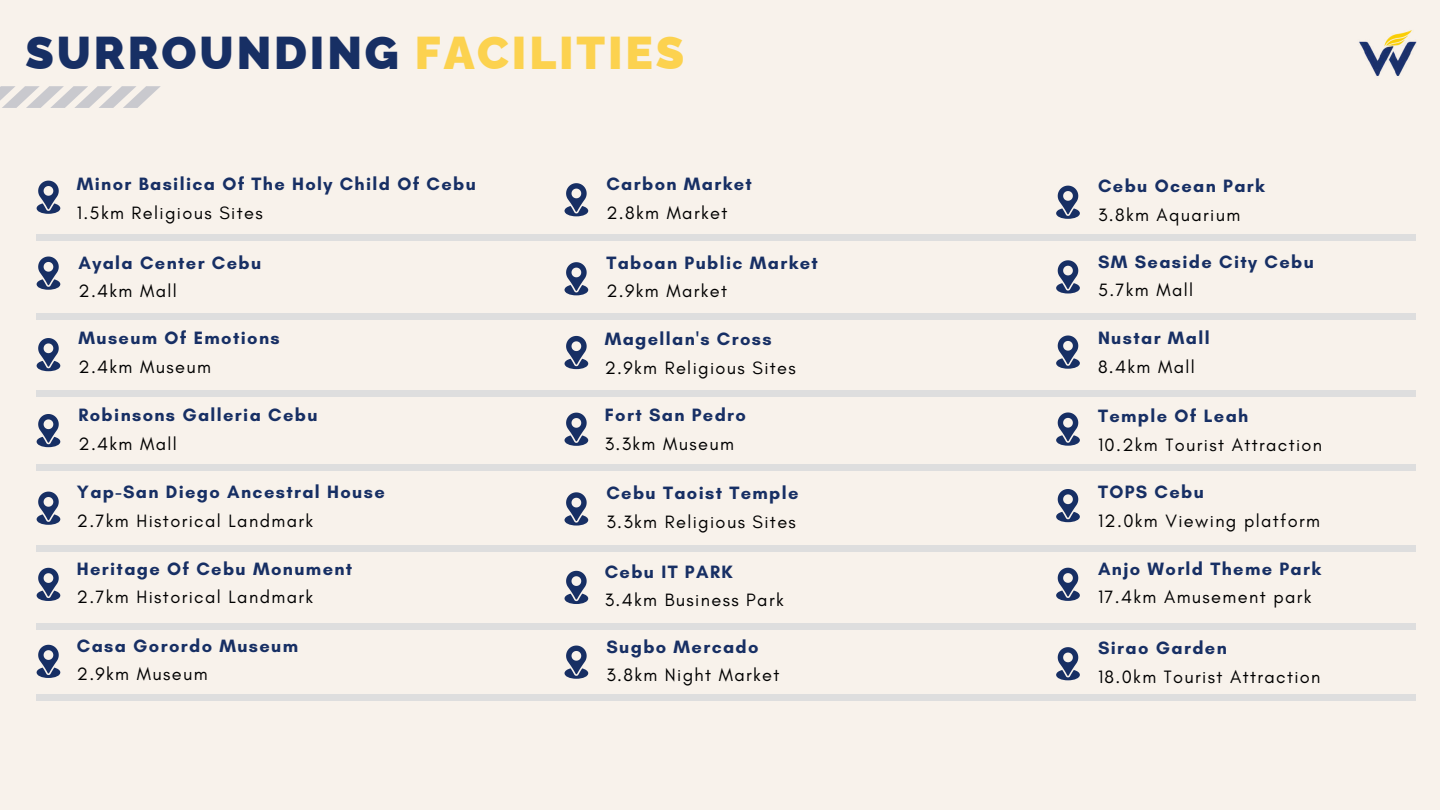
<style>
.page{position:relative;width:1440px;height:810px;background:#f8f2eb}
.page>*{position:absolute;margin:0;border:0;box-sizing:border-box;transform-origin:0 0}
.t1{font:900 46px "Raleway";letter-spacing:.06em;color:#172f64}
.t2{font:700 18.2px "Glacial Indifference";letter-spacing:.075em;color:#172f64}
.t3{font:18.2px "Glacial Indifference";letter-spacing:.075em;color:#000}
.s1{color:#fcd24f}
</style>
<div class="page">
<svg style="left:0;top:86px;width:161px;height:22px"></svg>
<img style="left:1359px;top:30px;width:58px;height:46px">
<svg style="left:37px;top:568px;width:23px;height:33px"></svg>
<svg style="left:37px;top:492px;width:23px;height:33px"></svg>
<svg style="left:37px;top:645px;width:23px;height:33px"></svg>
<svg style="left:565px;top:336px;width:23px;height:33px"></svg>
<svg style="left:37px;top:181px;width:23px;height:33px"></svg>
<svg style="left:565px;top:413px;width:23px;height:33px"></svg>
<svg style="left:565px;top:183px;width:23px;height:33px"></svg>
<svg style="left:37px;top:338px;width:23px;height:33px"></svg>
<svg style="left:565px;top:262px;width:23px;height:33px"></svg>
<svg style="left:37px;top:414px;width:23px;height:33px"></svg>
<svg style="left:37px;top:257px;width:23px;height:33px"></svg>
<svg style="left:565px;top:571px;width:23px;height:33px"></svg>
<svg style="left:565px;top:492px;width:23px;height:34px"></svg>
<svg style="left:565px;top:646px;width:23px;height:33px"></svg>
<svg style="left:1056px;top:186px;width:24px;height:33px"></svg>
<svg style="left:1056px;top:260px;width:24px;height:34px"></svg>
<svg style="left:1056px;top:335px;width:24px;height:34px"></svg>
<svg style="left:1056px;top:412px;width:24px;height:34px"></svg>
<svg style="left:1056px;top:489px;width:24px;height:33px"></svg>
<svg style="left:1056px;top:568px;width:24px;height:33px"></svg>
<svg style="left:1056px;top:647px;width:24px;height:33px"></svg>
<div style="left:37px;top:694px;width:1379px;height:6px;background:#dedede"></div>
<div style="left:37px;top:623px;width:1379px;height:7px;background:#dedede"></div>
<div style="left:37px;top:545px;width:1379px;height:6px;background:#dedede"></div>
<div style="left:37px;top:465px;width:1379px;height:6px;background:#dedede"></div>
<div style="left:37px;top:391px;width:1379px;height:6px;background:#dedede"></div>
<div style="left:37px;top:313px;width:1379px;height:6px;background:#dedede"></div>
<div style="left:37px;top:234px;width:1379px;height:6px;background:#dedede"></div>
<h1 class="t1" style="left:26px;top:26px;width:660px">SURROUNDING <span class="s1">FACILITIES</span></h1>
<p class="t2" style="left:77px;top:173px;width:401px">Minor Basilica Of The Holy Child Of Cebu</p>
<p class="t3" style="left:77px;top:202px;width:187px">1.5km Religious Sites</p>
<p class="t2" style="left:78px;top:252px;width:184px">Ayala Center Cebu</p>
<p class="t3" style="left:78px;top:280px;width:100px">2.4km Mall</p>
<p class="t2" style="left:78px;top:327px;width:203px">Museum Of Emotions</p>
<p class="t3" style="left:78px;top:356px;width:134px">2.4km Museum</p>
<p class="t2" style="left:78px;top:404px;width:241px">Robinsons Galleria Cebu</p>
<p class="t3" style="left:78px;top:432px;width:100px">2.4km Mall</p>
<p class="t2" style="left:77px;top:481px;width:309px">Yap-San Diego Ancestral House</p>
<p class="t3" style="left:77px;top:510px;width:238px">2.7km Historical Landmark</p>
<p class="t2" style="left:77px;top:558px;width:277px">Heritage Of Cebu Monument</p>
<p class="t3" style="left:77px;top:586px;width:238px">2.7km Historical Landmark</p>
<p class="t2" style="left:77px;top:635px;width:223px">Casa Gorordo Museum</p>
<p class="t3" style="left:77px;top:663px;width:132px">2.9km Museum</p>
<p class="t2" style="left:606px;top:173px;width:147px">Carbon Market</p>
<p class="t3" style="left:606px;top:202px;width:122px">2.8km Market</p>
<p class="t2" style="left:606px;top:252px;width:213px">Taboan Public Market</p>
<p class="t3" style="left:606px;top:280px;width:122px">2.9km Market</p>
<p class="t2" style="left:605px;top:328px;width:168px">Magellan's Cross</p>
<p class="t3" style="left:605px;top:356px;width:193px">2.9km Religious Sites</p>
<p class="t2" style="left:605px;top:404px;width:143px">Fort San Pedro</p>
<p class="t3" style="left:605px;top:432px;width:131px">3.3km Museum</p>
<p class="t2" style="left:606px;top:482px;width:194px">Cebu Taoist Temple</p>
<p class="t3" style="left:606px;top:511px;width:191px">3.3km Religious Sites</p>
<p class="t2" style="left:605px;top:561px;width:129px">Cebu IT PARK</p>
<p class="t3" style="left:605px;top:589px;width:180px">3.4km Business Park</p>
<p class="t2" style="left:606px;top:635px;width:154px">Sugbo Mercado</p>
<p class="t3" style="left:606px;top:664px;width:175px">3.8km Night Market</p>
<p class="t2" style="left:1098px;top:175px;width:168px">Cebu Ocean Park</p>
<p class="t3" style="left:1098px;top:203px;width:144px">3.8km Aquarium</p>
<p class="t2" style="left:1098px;top:251px;width:217px">SM Seaside City Cebu</p>
<p class="t3" style="left:1098px;top:279px;width:97px">5.7km Mall</p>
<p class="t2" style="left:1098px;top:327px;width:113px">Nustar Mall</p>
<p class="t3" style="left:1098px;top:356px;width:98px">8.4km Mall</p>
<p class="t2" style="left:1098px;top:405px;width:152px">Temple Of Leah</p>
<p class="t3" style="left:1098px;top:433px;width:226px">10.2km Tourist Attraction</p>
<p class="t2" style="left:1098px;top:481px;width:108px">TOPS Cebu</p>
<p class="t3" style="left:1098px;top:510px;width:224px">12.0km Viewing platform</p>
<p class="t2" style="left:1098px;top:558px;width:225px">Anjo World Theme Park</p>
<p class="t3" style="left:1098px;top:586px;width:215px">17.4km Amusement park</p>
<p class="t2" style="left:1098px;top:637px;width:130px">Sirao Garden</p>
<p class="t3" style="left:1098px;top:665px;width:224px">18.0km Tourist Attraction</p>
</div>
